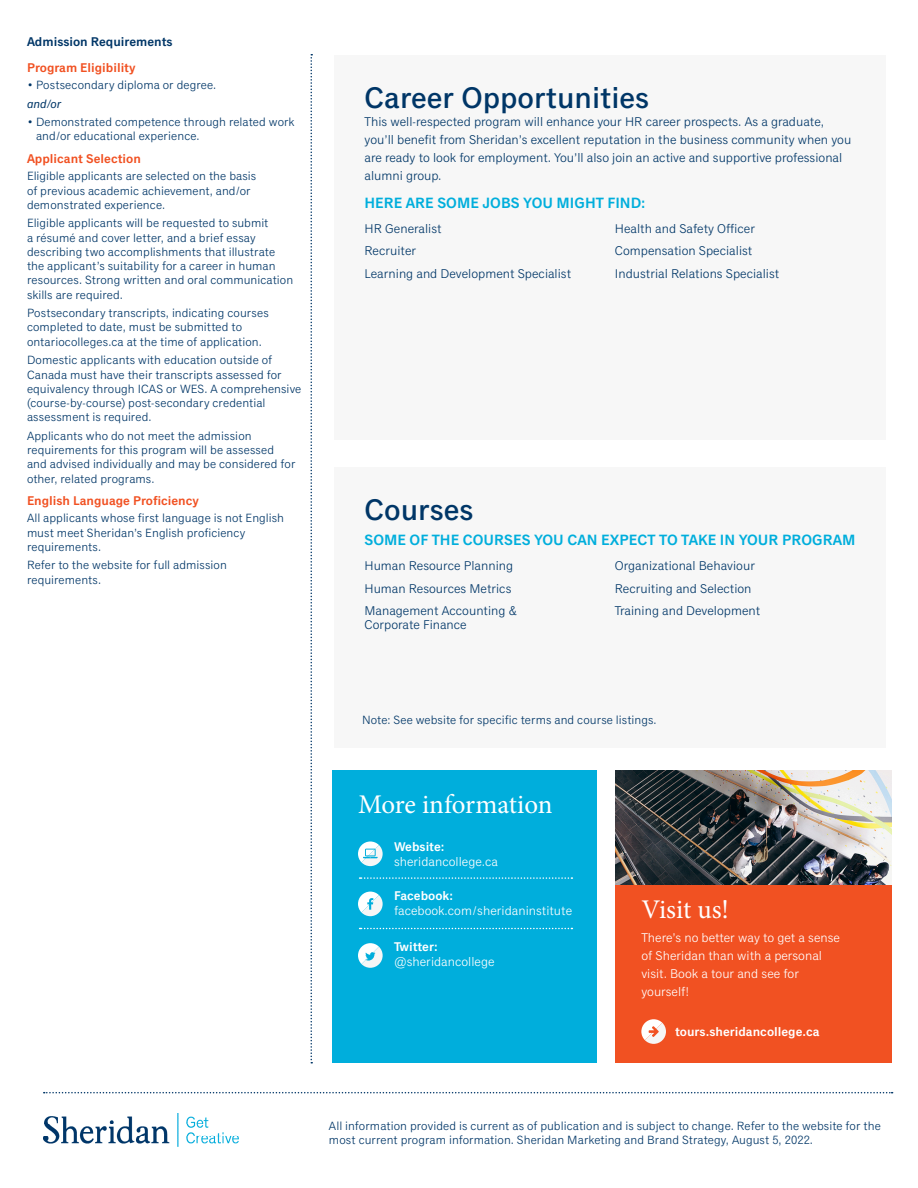
<style>
.page{position:relative;width:918px;height:1188px;background:#fff}
.page>*{position:absolute;margin:0;border:0;box-sizing:border-box;transform-origin:0 0}
.h2_back-page{font:500 30px "Classic Grotesque Std";color:#003667}
.t1{font:27px "Minion Pro";letter-spacing:-.005em;color:#fff}
.h3_back-page{font:600 15px "Classic Grotesque Pro";color:#00aedc}
.p_list_careers_cours{font:12.75px/18px "Classic Grotesque Pro";color:#003667}
.t2{font:12.75px/18px "Classic Grotesque Pro";color:#fff}
.h4_back-page{font:600 12.75px "Classic Grotesque Pro";color:#f15122}
.t3{font:600 12.75px "Classic Grotesque Pro";color:#fff}
.t4{font:600 12.75px "Classic Grotesque Pro";color:#003667}
.p_admissions{font:12px/14.2px "Classic Grotesque Pro";letter-spacing:.005em;color:#003667}
.p_admissions-2{font:italic 12px "Classic Grotesque Pro";color:#003667}
</style>
<div class="page">
<div style="left:333px;top:770px;width:264px;height:293px;background:#00aedc"></div>
<div style="left:615px;top:884px;width:277px;height:179px;background:#f15122"></div>
<img style="left:44px;top:1114px;width:195px;height:33px">
<svg style="left:310px;top:54px;width:2px;height:1010px"></svg>
<img style="left:615px;top:770px;width:276px;height:114px">
<svg style="left:44px;top:1092px;width:849px;height:1px"></svg>
<svg style="left:360px;top:877px;width:212px;height:2px"></svg>
<svg style="left:360px;top:928px;width:212px;height:1px"></svg>
<div style="left:334px;top:55px;width:552px;height:385px;background:#f7f7f7"></div>
<div style="left:334px;top:467px;width:552px;height:281px;background:#f7f7f7"></div>
<svg style="left:358px;top:892px;width:25px;height:24px"></svg>
<svg style="left:358px;top:943px;width:25px;height:25px"></svg>
<svg style="left:358px;top:842px;width:25px;height:24px"></svg>
<svg style="left:641px;top:1019px;width:25px;height:25px"></svg>
<p class="t4" style="left:27px;top:34px;width:147px">Admission Requirements</p>
<p class="h4_back-page" style="left:27px;top:60px;width:110px">Program Eligibility</p>
<p class="p_admissions" style="left:27px;top:78px;width:191px">• Postsecondary diploma or degree.</p>
<p class="p_admissions-2" style="left:27px;top:97px;width:36px">and/or</p>
<p class="p_admissions" style="left:36px;top:115px;width:260px;text-indent:-9px">• Demonstrated competence through related work and/or educational experience.</p>
<p class="h4_back-page" style="left:27px;top:151px;width:116px">Applicant Selection</p>
<p class="p_admissions" style="left:27px;top:169px;width:231px">Eligible applicants are selected on the basis of previous academic achievement, and/or demonstrated experience.</p>
<p class="p_admissions" style="left:27px;top:216px;width:268px">Eligible applicants will be requested to submit<br>a résumé and cover letter, and a brief essay describing two accomplishments that illustrate the applicant’s suitability for a career in human resources. Strong written and oral communication skills are required.</p>
<p class="p_admissions" style="left:27px;top:306px;width:243px">Postsecondary transcripts, indicating courses completed to date, must be submitted to ontariocolleges.ca at the time of application.</p>
<p class="p_admissions" style="left:27px;top:353px;width:276px">Domestic applicants with education outside of Canada must have their transcripts assessed for equivalency through ICAS or WES. A comprehensive (course-by-course) post-secondary credential assessment is required.</p>
<p class="p_admissions" style="left:27px;top:429px;width:270px">Applicants who do not meet the admission requirements for this program will be assessed and advised individually and may be considered for other, related programs.</p>
<p class="h4_back-page" style="left:27px;top:493px;width:173px">English Language Proficiency</p>
<p class="p_admissions" style="left:27px;top:511px;width:259px">All applicants whose first language is not English must meet Sheridan’s English proficiency requirements.</p>
<p class="p_admissions" style="left:27px;top:559px;width:201px">Refer to the website for full admission requirements.</p>
<p class="h2_back-page" style="left:364px;top:80px;width:286px">Career Opportunities</p>
<p class="p_list_careers_cours" style="left:364px;top:113px;width:488px">This well-respected program will enhance your HR career prospects. As a graduate, you’ll benefit from Sheridan’s excellent reputation in the business community when you are ready to look for employment. You’ll also join an active and supportive professional alumni group.</p>
<p class="h3_back-page" style="left:364px;top:194px;width:283px">HERE ARE SOME JOBS YOU MIGHT FIND:</p>
<p class="p_list_careers_cours" style="left:364px;top:220px;width:79px">HR Generalist</p>
<p class="p_list_careers_cours" style="left:364px;top:242px;width:53px">Recruiter</p>
<p class="p_list_careers_cours" style="left:364px;top:265px;width:208px">Learning and Development Specialist</p>
<p class="p_list_careers_cours" style="left:615px;top:220px;width:142px">Health and Safety Officer</p>
<p class="p_list_careers_cours" style="left:615px;top:242px;width:139px">Compensation Specialist</p>
<p class="p_list_careers_cours" style="left:615px;top:265px;width:166px">Industrial Relations Specialist</p>
<p class="h2_back-page" style="left:364px;top:493px;width:111px">Courses</p>
<p class="h3_back-page" style="left:364px;top:532px;width:493px">SOME OF THE COURSES YOU CAN EXPECT TO TAKE IN YOUR PROGRAM</p>
<p class="p_list_careers_cours" style="left:364px;top:557px;width:150px">Human Resource Planning</p>
<p class="p_list_careers_cours" style="left:364px;top:580px;width:148px">Human Resources Metrics</p>
<p class="p_list_careers_cours" style="left:364px;top:605px;width:154px;line-height:13.5px">Management Accounting &amp;<br>Corporate Finance</p>
<p class="p_list_careers_cours" style="left:615px;top:557px;width:142px">Organizational Behaviour</p>
<p class="p_list_careers_cours" style="left:615px;top:580px;width:138px">Recruiting and Selection</p>
<p class="p_list_careers_cours" style="left:615px;top:602px;width:147px">Training and Development</p>
<p class="p_admissions" style="left:362px;top:713px;width:296px">Note: See website for specific terms and course listings.</p>
<h2 class="t1" style="left:358px;top:786px;width:196px">More information</h2>
<p class="t3" style="left:394px;top:840px;width:52px">Website:</p>
<p class="t2" style="left:394px;top:853px;width:106px">sheridancollege.ca</p>
<p class="t3" style="left:394px;top:888px;width:61px">Facebook:</p>
<p class="t2" style="left:394px;top:902px;width:180px">facebook.com/sheridaninstitute</p>
<p class="t3" style="left:394px;top:940px;width:45px">Twitter:</p>
<p class="t2" style="left:394px;top:953px;width:102px">@sheridancollege</p>
<h2 class="t1" style="left:641px;top:891px;width:89px">Visit us!</h2>
<p class="t2" style="left:641px;top:929px;width:200px">There’s no better way to get a sense of Sheridan than with a personal visit. Book a tour and see for yourself!</p>
<p class="t3" style="left:675px;top:1025px;width:146px">tours.sheridancollege.ca</p>
<p class="p_admissions" style="left:329px;top:1119px;width:553px">All information provided is current as of publication and is subject to change. Refer to the website for the most current program information. Sheridan Marketing and Brand Strategy, August 5, 2022.</p>
</div>
